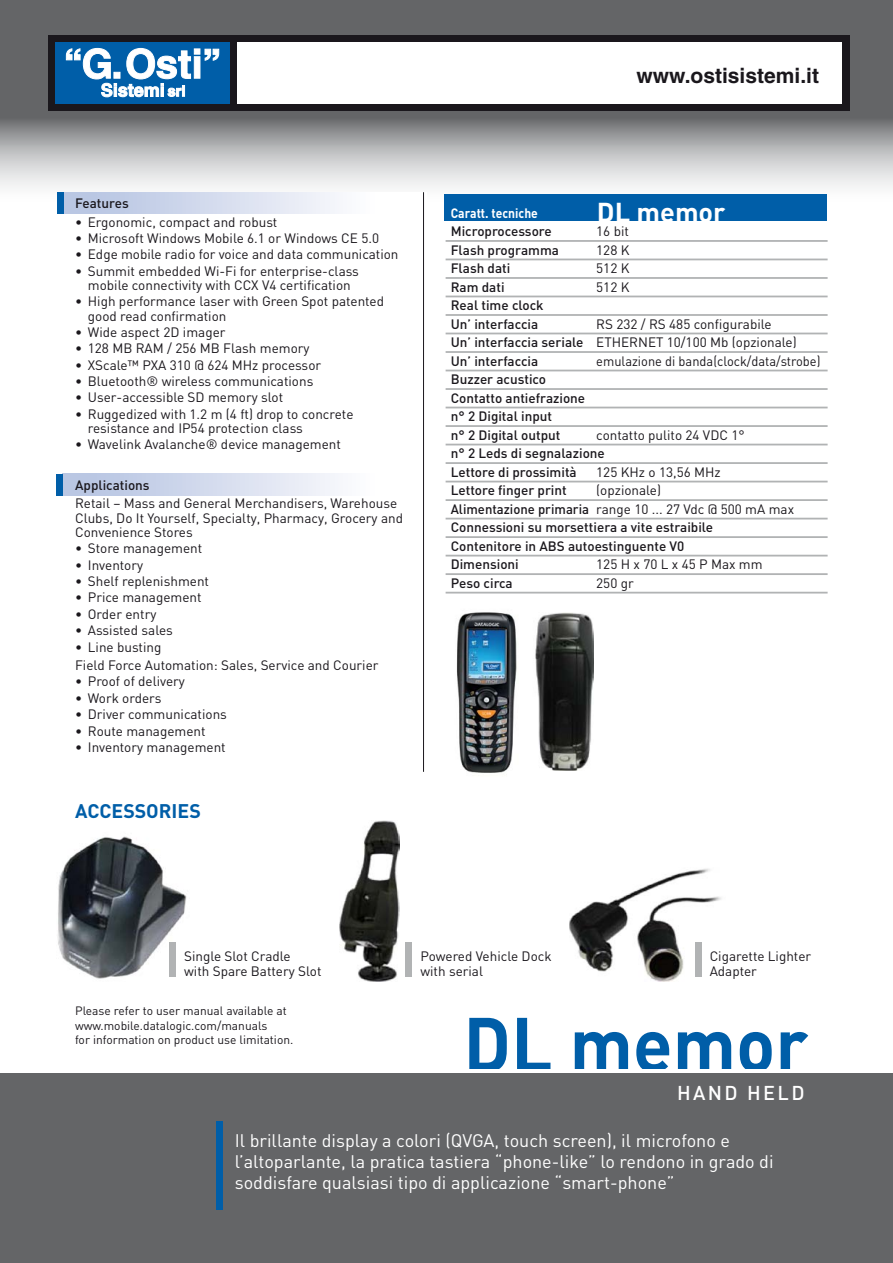
<style>
.page{position:relative;width:893px;height:1263px;background:#fff}
.page>*{position:absolute;margin:0;border:0;box-sizing:border-box;transform-origin:0 0}
.t1{font:700 76.2px "DIN";color:#005ea8;scale:.95 1}
.t2{font:700 27px "DIN";color:#fff}
.t3{font:700 21px "Helvetica";color:#1a171c}
.t4{font:500 19.8px "DIN";letter-spacing:.12em;color:#fff}
.t5{font:700 19.5px "DIN";color:#005ea8}
.t6{font:18px/21px "DIN";color:#fff}
.t7{font:13.5px/14.2px "DIN";color:#1a171c}
.t8{font:500 13.5px/18.5px "DIN";color:#1a171c}
.t9{font:13.5px "DIN";color:#1a171c;scale:.95 1}
.t10{font:700 13.5px "DIN";color:#fff;scale:.9 1}
.t11{font:12px/14.2px "DIN";color:#1a171c}
.s1{font-weight:500}
.s2{font-weight:400}
</style>
<div class="page">
<img style="left:456px;top:612px;width:61px;height:161px">
<img style="left:57px;top:836px;width:130px;height:143px">
<div style="left:169px;top:942px;width:7px;height:34px;background:#b1b3b4"></div>
<img style="left:340px;top:821px;width:59px;height:161px">
<div style="left:405px;top:942px;width:7px;height:34px;background:#b1b3b4"></div>
<img style="left:570px;top:868px;width:151px;height:114px">
<div style="left:695px;top:942px;width:6px;height:34px;background:#b1b3b4"></div>
<svg style="left:0;top:0;width:893px;height:221px;background:#9e9fa1"></svg>
<div style="left:48px;top:35px;width:189px;height:75px;background:#1a171c"></div>
<div style="left:230px;top:35px;width:619px;height:75px;background:#1a171c"></div>
<div style="left:55px;top:42px;width:175px;height:61px;background:#005ea8"></div>
<div style="left:237px;top:42px;width:605px;height:61px;background:#fff"></div>
<svg style="left:66px;top:48px;width:153px;height:49px"></svg>
<div style="left:0;top:1074px;width:893px;height:189px;background:#646567"></div>
<div style="left:216px;top:1121px;width:6px;height:88px;background:#005ea8"></div>
<hr style="left:446px;top:240px;width:382px;height:2px;background:#b1b3b4">
<hr style="left:446px;top:351px;width:382px;height:2px;background:#b1b3b4">
<hr style="left:446px;top:259px;width:382px;height:1px;background:#b1b3b4">
<hr style="left:446px;top:370px;width:382px;height:1px;background:#b1b3b4">
<hr style="left:446px;top:277px;width:382px;height:2px;background:#b1b3b4">
<hr style="left:446px;top:388px;width:382px;height:2px;background:#b1b3b4">
<hr style="left:446px;top:296px;width:382px;height:1px;background:#b1b3b4">
<hr style="left:446px;top:407px;width:382px;height:1px;background:#b1b3b4">
<hr style="left:446px;top:314px;width:382px;height:2px;background:#b1b3b4">
<hr style="left:446px;top:425px;width:382px;height:2px;background:#b1b3b4">
<hr style="left:446px;top:333px;width:382px;height:1px;background:#b1b3b4">
<hr style="left:446px;top:444px;width:382px;height:1px;background:#b1b3b4">
<hr style="left:446px;top:462px;width:382px;height:2px;background:#b1b3b4">
<hr style="left:446px;top:481px;width:382px;height:1px;background:#b1b3b4">
<hr style="left:446px;top:499px;width:382px;height:2px;background:#b1b3b4">
<hr style="left:446px;top:518px;width:382px;height:1px;background:#b1b3b4">
<hr style="left:446px;top:536px;width:382px;height:2px;background:#b1b3b4">
<hr style="left:446px;top:555px;width:382px;height:1px;background:#b1b3b4">
<hr style="left:446px;top:573px;width:382px;height:2px;background:#b1b3b4">
<hr style="left:446px;top:592px;width:382px;height:1px;background:#b1b3b4">
<div style="left:445px;top:195px;width:382px;height:26px;background:#005ea8"></div>
<div style="left:63px;top:192px;width:364px;height:21px;background:linear-gradient(to right,#b3c1e0,#fff)"></div>
<div style="left:57px;top:192px;width:6px;height:21px;background:#005ea8"></div>
<div style="left:62px;top:474px;width:365px;height:21px;background:linear-gradient(to right,#b3c1e0,#fff)"></div>
<div style="left:57px;top:474px;width:6px;height:21px;background:#005ea8"></div>
<hr style="left:423px;top:192px;width:1px;height:580px;background:#1a171c">
<img style="left:535px;top:612px;width:58px;height:158px">
<p class="t8" style="left:75px;top:193px;width:55px">Features</p>
<p class="t7" style="left:75px;top:214px;width:204px">• Ergonomic, compact and robust</p>
<p class="t7" style="left:75px;top:231px;width:305px">• Microsoft Windows Mobile 6.1 or Windows CE 5.0</p>
<p class="t7" style="left:75px;top:247px;width:325px">• Edge mobile radio for voice and data communication</p>
<p class="t7" style="left:75px;top:263px;width:285px;text-align:center">• Summit embedded Wi-Fi for enterprise-class mobile connectivity with CCX V4 certification</p>
<p class="t7" style="left:88px;top:294px;width:298px;text-indent:-13px">• High performance laser with Green Spot patented good read confirmation</p>
<p class="t7" style="left:75px;top:325px;width:152px">• Wide aspect 2D imager</p>
<p class="t7" style="left:75px;top:341px;width:236px">• 128 MB RAM / 256 MB Flash memory</p>
<p class="t7" style="left:75px;top:357px;width:248px">• XScale™ PXA 310 @ 624 MHz processor</p>
<p class="t7" style="left:75px;top:374px;width:240px">• Bluetooth® wireless communications</p>
<p class="t7" style="left:75px;top:390px;width:210px">• User-accessible SD memory slot</p>
<p class="t7" style="left:88px;top:407px;width:267px;text-indent:-13px">• Ruggedized with 1.2 m (4 ft) drop to concrete resistance and IP54 protection class</p>
<p class="t7" style="left:75px;top:437px;width:267px">• Wavelink Avalanche® device management</p>
<p class="t8" style="left:75px;top:475px;width:76px">Applications</p>
<p class="t7" style="left:75px;top:496px;width:329px">Retail – Mass and General Merchandisers, Warehouse<br>Clubs, Do It Yourself, Specialty, Pharmacy, Grocery and<br>Convenience Stores</p>
<p class="t7" style="left:75px;top:541px;width:129px">• Store management</p>
<p class="t7" style="left:75px;top:557px;width:70px">• Inventory</p>
<p class="t7" style="left:75px;top:574px;width:135px">• Shelf replenishment</p>
<p class="t7" style="left:75px;top:590px;width:128px">• Price management</p>
<p class="t7" style="left:75px;top:606px;width:83px">• Order entry</p>
<p class="t7" style="left:75px;top:623px;width:99px">• Assisted sales</p>
<p class="t7" style="left:75px;top:637px;width:305px;line-height:18.5px">• Line busting<br>Field Force Automation: Sales, Service and Courier</p>
<p class="t7" style="left:75px;top:674px;width:111px">• Proof of delivery</p>
<p class="t7" style="left:75px;top:690px;width:88px">• Work orders</p>
<p class="t7" style="left:75px;top:707px;width:153px">• Driver communications</p>
<p class="t7" style="left:75px;top:723px;width:132px">• Route management</p>
<p class="t7" style="left:75px;top:740px;width:152px">• Inventory management</p>
<h3 class="t5" style="left:75px;top:798px;width:127px">ACCESSORIES</h3>
<h3 class="t3" style="left:637px;top:62px;width:184px">www.ostisistemi.it</h3>
<p class="t10" style="left:451px;top:204px;width:98px">Caratt. tecniche</p>
<h2 class="t2" style="left:597px;top:195px;width:130px">DL memor</h2>
<p class="t8" style="left:451px;top:222px;width:102px">Microprocessore</p>
<p class="t7" style="left:596px;top:224px;width:34px">16 bit</p>
<p class="t8" style="left:451px;top:240px;width:110px">Flash programma</p>
<p class="t7" style="left:596px;top:243px;width:35px">128 K</p>
<p class="t8" style="left:451px;top:259px;width:61px">Flash dati</p>
<p class="t7" style="left:596px;top:261px;width:35px">512 K</p>
<p class="t8" style="left:451px;top:277px;width:55px">Ram dati</p>
<p class="t7" style="left:596px;top:280px;width:35px">512 K</p>
<p class="t8" style="left:451px;top:296px;width:94px">Real time clock<br>Un’ interfaccia</p>
<p class="t7" style="left:451px;top:314px;width:347px;line-height:18.5px;text-indent:146px">RS 232 / RS 485 configurabile<br><span class="s1">Un’ interfaccia seriale</span> ETHERNET 10/100 Mb (opzionale)<br><span class="s1">Un’ interfaccia</span></p>
<p class="t9" style="left:596px;top:352px;width:238px">emulazione di banda(clock/data/strobe)</p>
<p class="t8" style="left:451px;top:370px;width:136px">Buzzer acustico<br>Contatto antiefrazione n° 2 Digital input<br>n° 2 Digital output</p>
<p class="t7" style="left:596px;top:428px;width:150px">contatto pulito 24 VDC 1°</p>
<p class="t8" style="left:451px;top:444px;width:156px">n° 2 Leds di segnalazione<br>Lettore di prossimità</p>
<p class="t7" style="left:596px;top:465px;width:126px">125 KHz o 13,56 MHz</p>
<p class="t8" style="left:451px;top:481px;width:345px;text-indent:146px"><span class="s2">(opzionale)<br></span>Alimentazione primaria <span class="s2">range 10 ... 27 Vdc @ 500 mA max<br></span>Connessioni su morsettiera a vite estraibile<br>Contenitore in ABS autoestinguente V0<br>Dimensioni</p>
<p class="t8" style="left:451px;top:481px;width:118px">Lettore finger print</p>
<p class="t7" style="left:596px;top:557px;width:168px">125 H x 70 L x 45 P Max mm</p>
<p class="t8" style="left:451px;top:573px;width:64px">Peso circa</p>
<p class="t7" style="left:596px;top:576px;width:39px">250 gr</p>
<p class="t7" style="left:184px;top:949px;width:139px;line-height:15px">Single Slot Cradle<br>with Spare Battery Slot</p>
<p class="t7" style="left:420px;top:949px;width:133px;line-height:15px">Powered Vehicle Dock with serial</p>
<p class="t7" style="left:710px;top:949px;width:103px;line-height:15px">Cigarette Lighter<br>Adapter</p>
<h1 class="t1" style="left:463px;top:995px;width:365px">DL memor</h1>
<p class="t11" style="left:75px;top:1004px;width:220px">Please refer to user manual available at www.mobile.datalogic.com/manuals<br>for information on product use limitation.</p>
<h3 class="t4" style="left:677px;top:1080px;width:129px">HAND HELD</h3>
<h3 class="t6" style="left:235px;top:1130px;width:540px">Il brillante display a colori (QVGA, touch screen), il microfono e l’altoparlante, la pratica tastiera “phone-like” lo rendono in grado di soddisfare qualsiasi tipo di applicazione “smart-phone”</h3>
</div>
